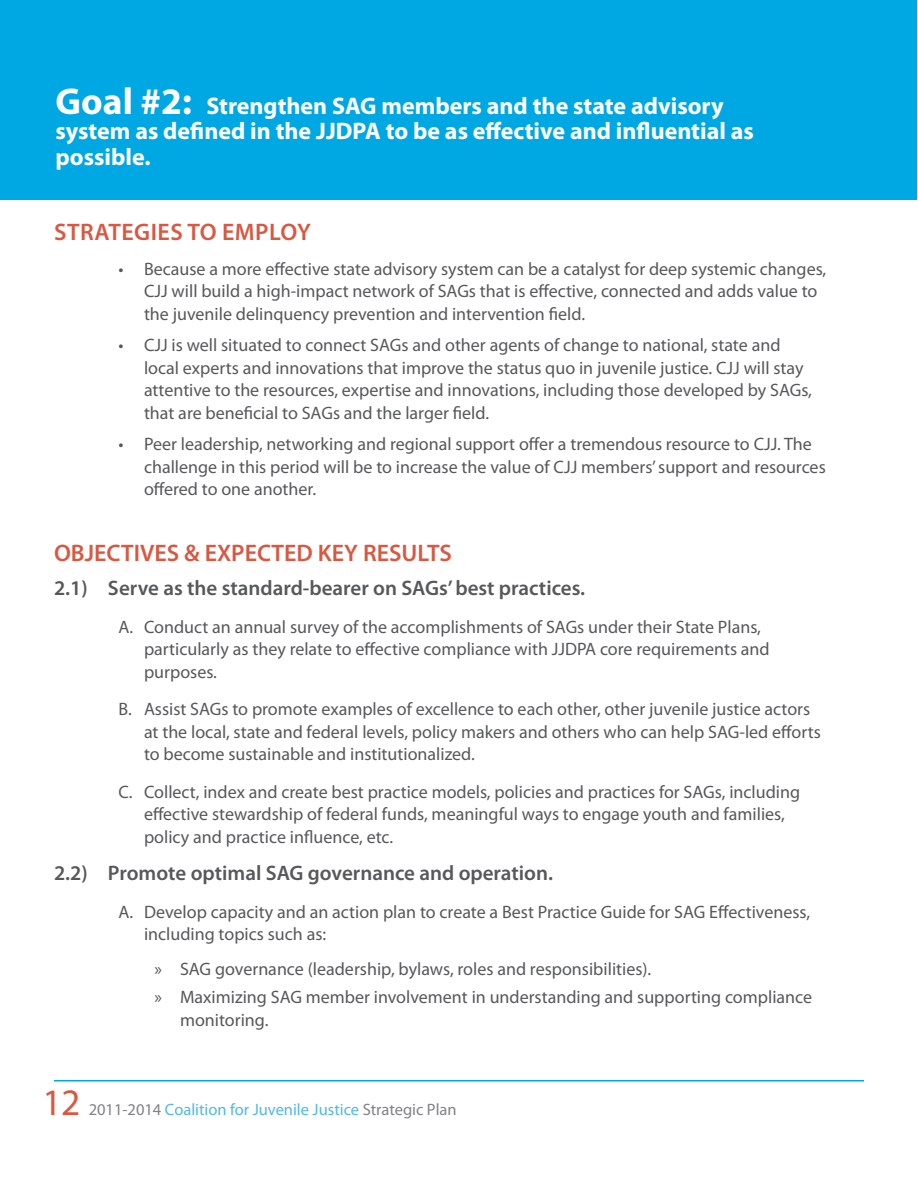
<style>
.page{position:relative;width:918px;height:1188px;background:#fff}
.page>*{position:absolute;margin:0;border:0;box-sizing:border-box;transform-origin:0 0}
.t1{font:37.5px "Myriad Pro";color:#d95842}
.t2{font:700 24px/25.5px "Myriad Pro";color:#fff}
.t3{font:600 24px "Myriad Pro";letter-spacing:.02em;color:#d95842}
.Objective_heading{font:600 21px "Myriad Pro";color:#57585a}
.Text{font:18px/22.5px "Myriad Pro";color:#57585a}
.t4{font:16.5px "Myriad Pro";color:#4eb9e9}
.s1{font-size:37.5px}
.s2{color:#808285}
</style>
<div class="page">
<hr style="left:54px;top:1080px;width:810px;height:1px;background:#00a8e3">
<div style="left:0;top:0;width:916px;height:200px;background:#00a8e3"></div>
<p class="t2" style="left:56px;top:92px;width:700px"><span class="s1">Goal #2:</span> Strengthen SAG members and the state advisory system as defined in the JJDPA to be as effective and influential as possible.</p>
<p class="t3" style="left:54px;top:217px;width:184px">Strategi es to Emplo</p>
<p class="t3" style="left:297px;top:217px;width:15px">y</p>
<p class="Text" style="left:144px;top:257px;width:684px">Because a more effective state advisory system can be a catalyst for deep systemic changes,<br>CJJ will build a high-impact network of SAGs that is effective, connected and adds value to the juvenile delinquency prevention and intervention field.</p>
<p class="Text" style="left:144px;top:334px;width:670px">CJJ is well situated to connect SAGs and other agents of change to national, state and local experts and innovations that improve the status quo in juvenile justice. CJJ will stay attentive to the resources, expertise and innovations, including those developed by SAGs, that are beneficial to SAGs and the larger field.</p>
<p class="Text" style="left:144px;top:433px;width:683px">Peer leadership, networking and regional support offer a tremendous resource to CJJ. The challenge in this period will be to increase the value of CJJ members’ support and resources offered to one another.</p>
<p class="Text" style="left:118px;top:257px;width:7px">•</p>
<p class="Text" style="left:118px;top:334px;width:7px">•</p>
<p class="Text" style="left:118px;top:433px;width:7px">•</p>
<p class="t3" style="left:54px;top:537px;width:233px">OBJECTIVES &amp; EXPECTED</p>
<p class="t3" style="left:318px;top:537px;width:14px">KEY</p>
<p class="t3" style="left:363px;top:537px;width:14px">RESULTS</p>
<p class="Objective_heading" style="left:54px;top:575px;width:533px">2.1) Serve as the standard-bearer on SAGs’ best practices.</p>
<p class="Text" style="left:144px;top:615px;width:627px">Conduct an annual survey of the accomplishments of SAGs under their State Plans, particularly as they relate to effective compliance with JJDPA core requirements and purposes.</p>
<p class="Text" style="left:144px;top:697px;width:678px">Assist SAGs to promote examples of excellence to each other, other juvenile justice actors at the local, state and federal levels, policy makers and others who can help SAG-led efforts to become sustainable and institutionalized.</p>
<p class="Text" style="left:144px;top:780px;width:658px">Collect, index and create best practice models, policies and practices for SAGs, including effective stewardship of federal funds, meaningful ways to engage youth and families, policy and practice influence, etc.</p>
<p class="Objective_heading" style="left:54px;top:860px;width:501px">2.2) Promote optimal SAG governance and operation.</p>
<p class="Text" style="left:144px;top:900px;width:668px">Develop capacity and an action plan to create a Best Practice Guide for SAG Effectiveness, including topics such as:</p>
<p class="Text" style="left:180px;top:957px;width:473px">SAG governance (leadership, bylaws, roles and responsibilities).</p>
<p class="Text" style="left:180px;top:985px;width:634px">Maximizing SAG member involvement in understanding and supporting compliance monitoring.</p>
<p class="Text" style="left:118px;top:615px;width:16px">A.</p>
<p class="Text" style="left:118px;top:697px;width:15px">B.</p>
<p class="Text" style="left:118px;top:780px;width:16px">C.</p>
<p class="Text" style="left:118px;top:900px;width:16px">A.</p>
<p class="Text" style="left:154px;top:954px;width:9px;line-height:28.5px">» »</p>
<h1 class="t1" style="left:42px;top:1079px;width:40px">12</h1>
<p class="t4" style="left:89px;top:1099px;width:369px"><span class="s2">2011-2014</span> Coalition for Juvenile Justice <span class="s2">Strategic Plan</span></p>
</div>
